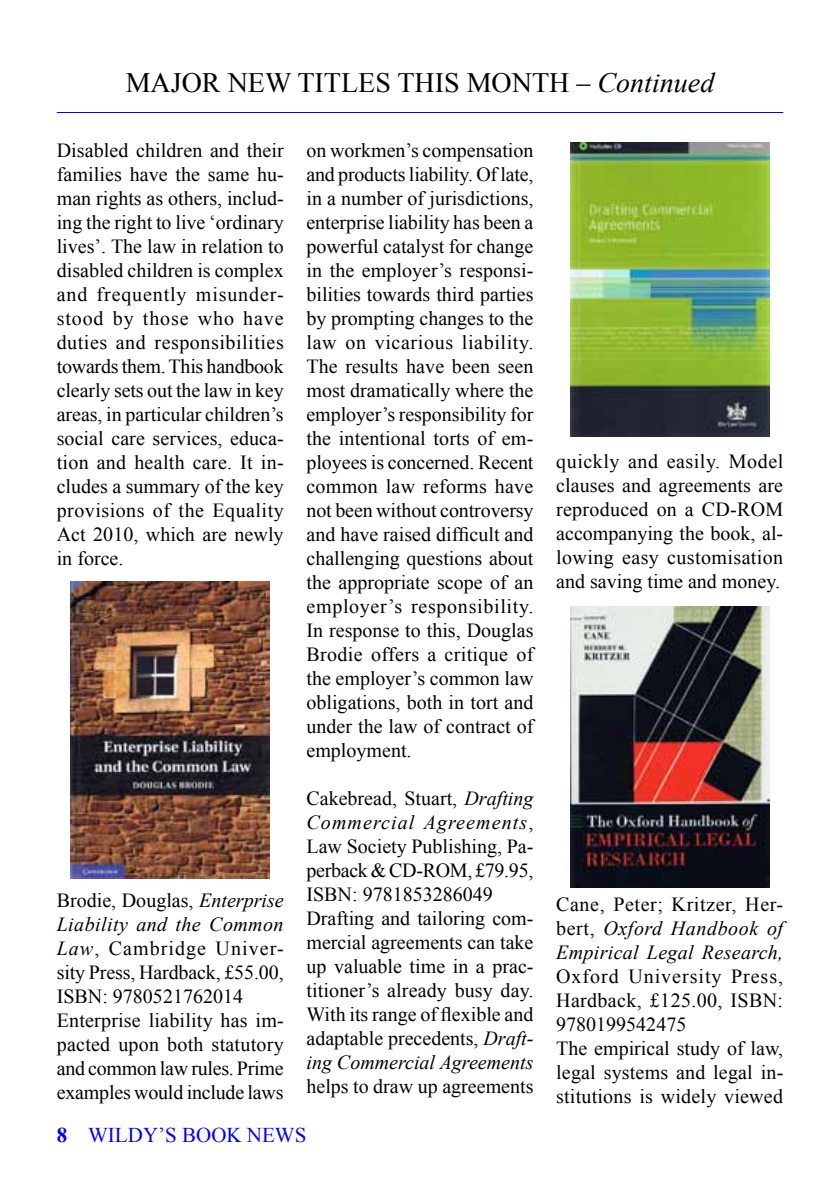
<style>
.page{position:relative;width:840px;height:1191px;background:#fff}
.page>*{position:absolute;margin:0;border:0;box-sizing:border-box;transform-origin:0 0}
.t1{font:28px "Times New Roman";color:#000}
.t2{font:21px "Times New Roman";color:#00f}
.t3{font:20px/24px "Times New Roman";color:#000;text-align:justify}
.t4{font:italic 20px/24px "Times New Roman";letter-spacing:.015em;color:#000;text-align:justify}
.s1{font-style:italic}
.s2{font-style:normal}
.s3{font-weight:700}
</style>
<div class="page">
<hr style="left:57px;top:112px;width:725px;height:1px;background:#00f">
<img style="left:70px;top:581px;width:200px;height:297px">
<img style="left:570px;top:143px;width:199px;height:293px">
<img style="left:570px;top:607px;width:199px;height:280px">
<h1 class="t1" style="left:126px;top:64px;width:590px">MAJOR NEW TITLES THIS MONTH – <span class="s1">Continued</span></h1>
<p class="t3" style="left:57px;top:138px;width:228px">Disabled children and their families have the same hu&shy;man rights as others, includ&shy;ing the right to live ‘ordinary lives’. The law in relation to disabled children is complex and frequently misunder&shy;stood by those who have duties and responsibilities towards them. This handbook clearly sets out the law in key areas, in particular children’s social care services, educa&shy;tion and health care. It in&shy;cludes a summary of the key provisions of the Equality Act 2010, which are newly in force.</p>
<p class="t3" style="left:306px;top:138px;width:228px">on workmen’s compensation and products liability. Of late, in a number of jurisdictions, enterprise liability has been a powerful catalyst for change in the employer’s responsi&shy;bilities towards third parties by prompting changes to the law on vicarious liability.<br>The results have been seen most dramatically where the employer’s responsibility for the intentional torts of em&shy;ployees is concerned. Recent common law reforms have not been without controversy and have raised difficult and challenging questions about the appropriate scope of an employer’s responsibility.<br>In response to this, Douglas Brodie offers a critique of the employer’s common law obligations, both in tort and under the law of contract of employment.</p>
<p class="t3" style="left:306px;top:786px;width:228px;text-align:left">Cakebread, Stuart, <span class="s1">Drafting<br>Commercial Agreements</span>,<br>Law Society Publishing, Pa&shy;perback &amp; CD-ROM, £79.95,<br>ISBN: 9781853286049<br>Drafting and tailoring com&shy;mercial agreements can take up valuable time in a prac&shy;titioner’s already busy day.<br>With its range of flexible and adaptable precedents, <span class="s1">Draft&shy;ing Commercial Agreements</span></p>
<p class="t3" style="left:306px;top:1074px;width:228px">helps to draw up agreements</p>
<p class="t3" style="left:556px;top:448px;width:228px">quickly and easily. Model clauses and agreements are reproduced on a CD-ROM accompanying the book, al&shy;lowing easy customisation and saving time and money.</p>
<p class="t3" style="left:57px;top:887px;width:228px;text-align:left">Brodie, Douglas, <span class="s1">Enterprise<br>Liability and the Common<br>Law</span>, Cambridge Univer&shy;sity Press, Hardback, £55.00,<br>ISBN: 9780521762014<br>Enterprise liability has im&shy;pacted upon both statutory and common law rules. Prime examples would include laws</p>
<p class="t4" style="left:556px;top:892px;width:228px"><span class="s2">Cane, Peter; Kritzer, Her&shy;bert,</span> Oxford Handbook of Empirical Legal Research,</p>
<p class="t3" style="left:556px;top:964px;width:228px;text-align:left">Oxford University Press,<br>Hardback, £125.00, ISBN:<br>9780199542475<br>The empirical study of law, legal systems and legal in&shy;stitutions is widely viewed</p>
<p class="t2" style="left:57px;top:1120px;width:251px"><span class="s3">8</span> WILDY’S BOOK NEWS</p>
</div>
